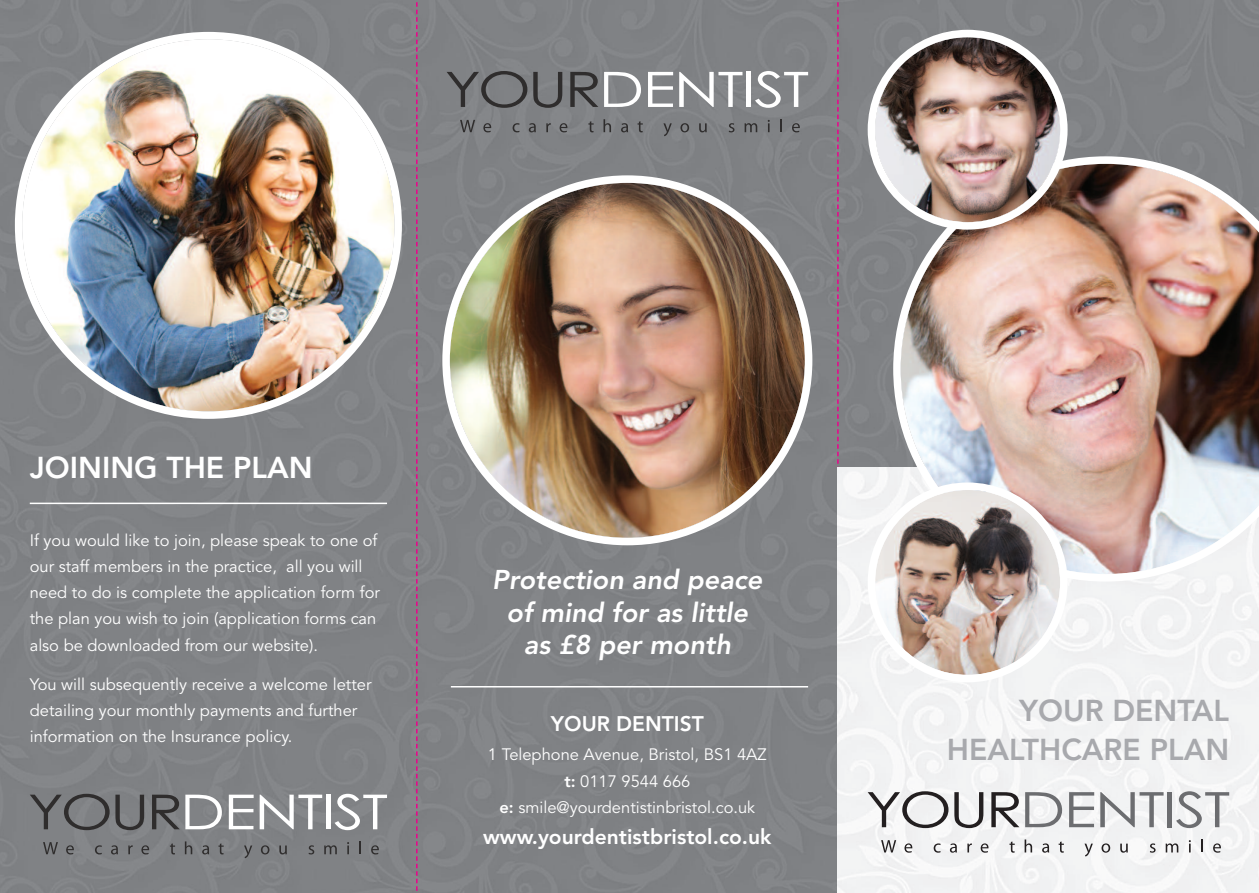
<style>
.page{position:relative;width:1259px;height:893px;background:#808285}
.page>*{position:absolute;margin:0;border:0;box-sizing:border-box;transform-origin:0 0}
.t1{font:800 30px/39px "Avenir";color:#a8a9ad;text-align:right}
.t2{font:800 30px "Avenir";color:#fff}
.t3{font:italic 800 27px/32.4px "Avenir";color:#fff;text-align:center}
.t4{font:800 21px "Avenir";color:#fff}
.t5{font:16.5px/26.2px "Avenir";color:#fff}
.s1{font-weight:800}
</style>
<div class="page">
<svg style="left:837px;top:0;width:1px;height:893px"></svg>
<svg style="left:416px;top:0;width:1px;height:893px"></svg>
<div style="left:838px;top:468px;width:421px;height:425px;background:#f2f3f4"></div>
<img style="left:893px;top:156px;width:366px;height:426px">
<img style="left:15px;top:32px;width:387px;height:387px">
<img style="left:867px;top:30px;width:200px;height:200px">
<svg style="left:867px;top:482px;width:200px;height:200px"></svg>
<svg style="left:867px;top:791px;width:81px;height:37px"></svg>
<svg style="left:954px;top:792px;width:29px;height:36px"></svg>
<svg style="left:991px;top:792px;width:28px;height:35px"></svg>
<svg style="left:1025px;top:792px;width:37px;height:35px"></svg>
<svg style="left:1069px;top:792px;width:25px;height:35px"></svg>
<svg style="left:1100px;top:792px;width:63px;height:35px"></svg>
<div style="left:1167px;top:792px;width:5px;height:35px;background:#6c6d70"></div>
<svg style="left:1176px;top:791px;width:53px;height:37px"></svg>
<svg style="left:881px;top:840px;width:15px;height:12px"></svg>
<svg style="left:904px;top:843px;width:8px;height:10px"></svg>
<svg style="left:933px;top:843px;width:7px;height:10px"></svg>
<svg style="left:950px;top:843px;width:7px;height:10px"></svg>
<svg style="left:967px;top:843px;width:5px;height:9px"></svg>
<svg style="left:980px;top:843px;width:8px;height:10px"></svg>
<svg style="left:1009px;top:841px;width:5px;height:12px"></svg>
<svg style="left:1024px;top:839px;width:8px;height:13px"></svg>
<svg style="left:1042px;top:843px;width:7px;height:10px"></svg>
<svg style="left:1058px;top:841px;width:6px;height:12px"></svg>
<svg style="left:1084px;top:844px;width:9px;height:12px"></svg>
<svg style="left:1101px;top:843px;width:9px;height:10px"></svg>
<svg style="left:1120px;top:844px;width:7px;height:9px"></svg>
<svg style="left:1149px;top:843px;width:6px;height:10px"></svg>
<svg style="left:1165px;top:843px;width:13px;height:9px"></svg>
<svg style="left:1188px;top:840px;width:2px;height:12px"></svg>
<svg style="left:1201px;top:839px;width:2px;height:13px"></svg>
<svg style="left:1213px;top:843px;width:8px;height:10px"></svg>
<svg style="left:446px;top:71px;width:81px;height:37px;background:#6c6d70"></svg>
<svg style="left:533px;top:72px;width:29px;height:36px"></svg>
<svg style="left:570px;top:72px;width:28px;height:35px"></svg>
<svg style="left:604px;top:72px;width:37px;height:35px"></svg>
<svg style="left:648px;top:72px;width:25px;height:35px"></svg>
<svg style="left:679px;top:72px;width:63px;height:35px"></svg>
<div style="left:746px;top:72px;width:5px;height:35px;background:#fff"></div>
<svg style="left:755px;top:71px;width:53px;height:37px"></svg>
<svg style="left:460px;top:120px;width:15px;height:12px"></svg>
<svg style="left:483px;top:123px;width:8px;height:9px"></svg>
<svg style="left:512px;top:123px;width:7px;height:9px"></svg>
<svg style="left:529px;top:123px;width:7px;height:9px"></svg>
<svg style="left:546px;top:123px;width:5px;height:9px"></svg>
<svg style="left:559px;top:123px;width:8px;height:9px"></svg>
<svg style="left:588px;top:121px;width:5px;height:11px"></svg>
<svg style="left:603px;top:119px;width:8px;height:13px"></svg>
<svg style="left:621px;top:123px;width:7px;height:9px"></svg>
<svg style="left:637px;top:121px;width:6px;height:11px"></svg>
<svg style="left:663px;top:123px;width:9px;height:13px"></svg>
<svg style="left:680px;top:123px;width:9px;height:9px"></svg>
<svg style="left:699px;top:123px;width:7px;height:9px"></svg>
<svg style="left:728px;top:123px;width:6px;height:9px"></svg>
<svg style="left:744px;top:123px;width:13px;height:9px"></svg>
<svg style="left:768px;top:120px;width:2px;height:12px"></svg>
<svg style="left:780px;top:119px;width:2px;height:13px"></svg>
<svg style="left:792px;top:123px;width:8px;height:9px"></svg>
<img style="left:442px;top:175px;width:370px;height:370px">
<svg style="left:30px;top:794px;width:114px;height:36px;background:#6b6c6e"></svg>
<svg style="left:152px;top:795px;width:70px;height:34px;background:#88898b"></svg>
<svg style="left:229px;top:795px;width:25px;height:34px"></svg>
<svg style="left:260px;top:795px;width:62px;height:34px"></svg>
<div style="left:326px;top:795px;width:5px;height:34px;background:#fff"></div>
<svg style="left:334px;top:794px;width:53px;height:36px"></svg>
<svg style="left:43px;top:842px;width:15px;height:12px"></svg>
<svg style="left:66px;top:845px;width:8px;height:9px"></svg>
<svg style="left:95px;top:845px;width:7px;height:9px"></svg>
<svg style="left:111px;top:845px;width:7px;height:9px"></svg>
<svg style="left:128px;top:845px;width:5px;height:9px"></svg>
<svg style="left:141px;top:845px;width:8px;height:9px"></svg>
<svg style="left:170px;top:843px;width:5px;height:11px"></svg>
<svg style="left:185px;top:841px;width:7px;height:13px"></svg>
<svg style="left:202px;top:845px;width:7px;height:9px"></svg>
<svg style="left:218px;top:843px;width:6px;height:11px"></svg>
<svg style="left:244px;top:845px;width:8px;height:13px"></svg>
<svg style="left:261px;top:845px;width:8px;height:9px"></svg>
<svg style="left:279px;top:845px;width:8px;height:9px"></svg>
<svg style="left:308px;top:845px;width:6px;height:9px"></svg>
<svg style="left:324px;top:845px;width:13px;height:9px"></svg>
<svg style="left:347px;top:842px;width:2px;height:12px"></svg>
<svg style="left:359px;top:841px;width:2px;height:13px"></svg>
<svg style="left:371px;top:845px;width:8px;height:9px"></svg>
<hr style="left:30px;top:503px;width:357px;height:1px;background:#fff">
<hr style="left:451px;top:686px;width:357px;height:1px;background:#fff">
<h1 class="t2" style="left:30px;top:444px;width:284px">JOINING THE PLAN</h1>
<p class="t5" style="left:30px;top:527px;width:352px">If you would like to join, please speak to one of our staff members in the practice, all you will need to do is complete the application form for the plan you wish to join (application forms can also be downloaded from our website).</p>
<p class="t5" style="left:30px;top:671px;width:343px">You will subsequently receive a welcome letter detailing your monthly payments and further information on the Insurance policy.</p>
<h2 class="t3" style="left:492px;top:566px;width:272px">Protection and peace of mind for as little as £8 per month</h2>
<p class="t4" style="left:551px;top:708px;width:154px">YOUR DENTIST</p>
<p class="t5" style="left:488px;top:742px;width:280px;text-align:center">1 Telephone Avenue, Bristol, BS1 4AZ <span class="s1">t:</span> 0117 9544 666<br><span class="s1">e:</span> smile@yourdentistinbristol.co.uk</p>
<p class="t4" style="left:483px;top:820px;width:290px">www.yourdentistbristol.co.uk</p>
<h1 class="t1" style="left:947px;top:691px;width:284px">YOUR DENTAL<br>HEALTHCARE PLAN</h1>
</div>
